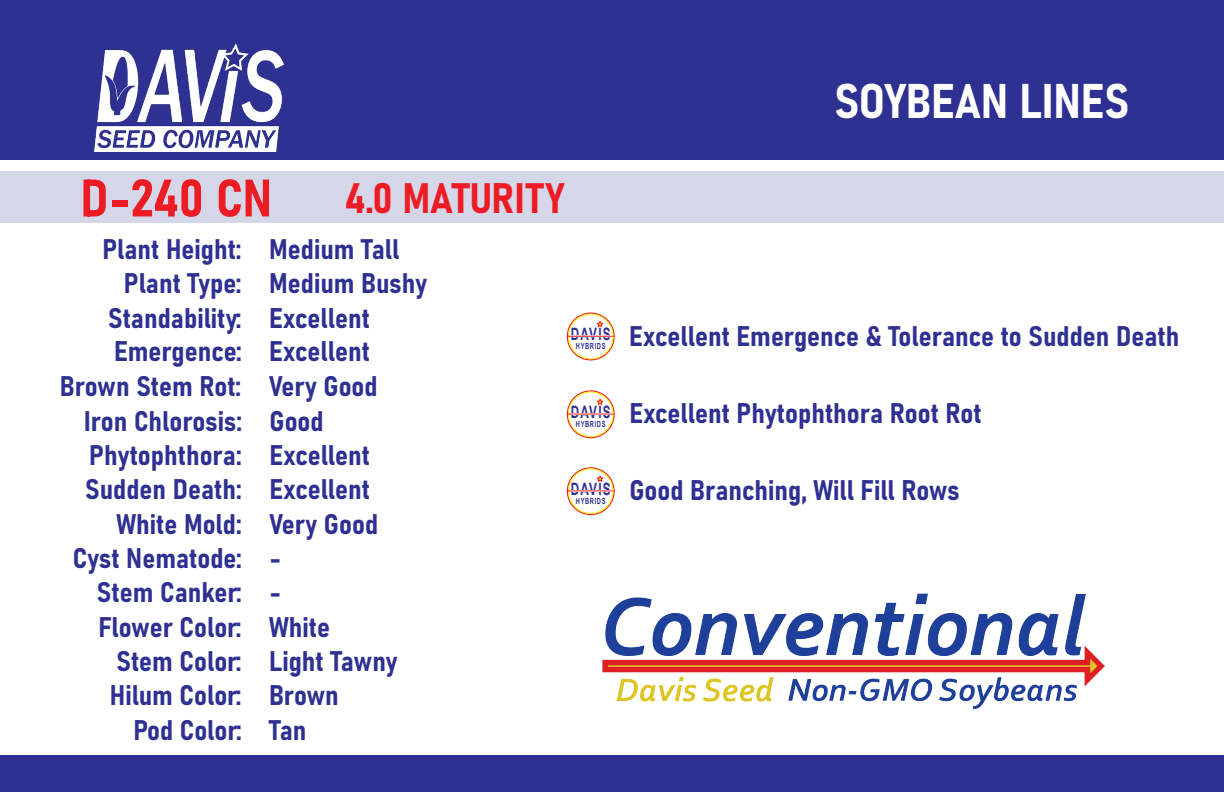
<style>
.page{position:relative;width:1224px;height:792px;background:#fff}
.page>*{position:absolute;margin:0;border:0;box-sizing:border-box;transform-origin:0 0}
.t1{font:52px "Bahnschrift";color:#ed1c24}
.t2{font:48px "Bahnschrift";color:#fff}
.t3{font:42px "Bahnschrift";color:#ed1c24}
.t4{font:28px "Bahnschrift";color:#2e3092}
.t5{font:700 17px "Arial";letter-spacing:.105em;color:#2e3092;scale:.69 1}
.t6{font:700 8.4px "Arial";letter-spacing:.105em;color:#2e3092;scale:.69 1}
</style>
<div class="page">
<img style="left:602px;top:593px;width:502px;height:116px">
<div style="left:0;top:171px;width:1224px;height:52px;background:#d6d6e9"></div>
<div style="left:0;top:0;width:1224px;height:160px;background:#2e3192"></div>
<img style="left:95px;top:43px;width:189px;height:108px">
<div style="left:0;top:755px;width:1224px;height:37px;background:#2e3192"></div>
<svg style="left:566px;top:312px;width:49px;height:49px"></svg>
<div style="left:566px;top:312px;width:49px;height:49px;border:1px solid #fff;border-radius:50%"></div>
<div style="left:567px;top:313px;width:48px;height:47px;border:1px solid #ee1d23;border-radius:50%"></div>
<div style="left:568px;top:314px;width:46px;height:45px;border:1px solid #fff101;border-radius:50%"></div>
<hr style="left:571px;top:335px;width:40px;height:1px;background:#fff">
<hr style="left:567px;top:336px;width:47px;height:1px;background:#ee1d23">
<svg style="left:597px;top:321px;width:7px;height:6px"></svg>
<svg style="left:566px;top:390px;width:49px;height:49px"></svg>
<div style="left:567px;top:390px;width:48px;height:48px;border:1px solid #ee1d23;border-radius:50%"></div>
<div style="left:568px;top:392px;width:46px;height:45px;border:1px solid #fff101;border-radius:50%"></div>
<hr style="left:571px;top:413px;width:40px;height:1px;background:#fff">
<hr style="left:567px;top:414px;width:47px;height:1px;background:#ee1d23">
<svg style="left:597px;top:398px;width:7px;height:7px"></svg>
<svg style="left:566px;top:467px;width:49px;height:49px"></svg>
<div style="left:567px;top:467px;width:48px;height:48px;border:1px solid #ee1d23;border-radius:50%"></div>
<div style="left:568px;top:468px;width:46px;height:46px;border:1px solid #fff101;border-radius:50%"></div>
<hr style="left:571px;top:490px;width:40px;height:1px;background:#fff">
<hr style="left:567px;top:491px;width:47px;height:1px;background:#ee1d23">
<svg style="left:597px;top:475px;width:7px;height:7px"></svg>
<p class="t2" style="left:835px;top:65px;width:296px">SOYBEAN LINES</p>
<p class="t1" style="left:80px;top:159px;width:193px">D-240 CN</p>
<p class="t3" style="left:344px;top:167px;width:221px">4.0 MATURITY</p>
<p class="t4" style="left:102px;top:228px;width:141px">Plant Height:</p>
<p class="t4" style="left:269px;top:228px;width:132px">Medium Tall</p>
<p class="t4" style="left:124px;top:262px;width:119px">Plant Type:</p>
<p class="t4" style="left:269px;top:262px;width:159px">Medium Bushy</p>
<p class="t4" style="left:108px;top:296px;width:135px">Standability:</p>
<p class="t4" style="left:269px;top:296px;width:102px">Excellent</p>
<p class="t4" style="left:114px;top:330px;width:129px">Emergence:</p>
<p class="t4" style="left:269px;top:330px;width:102px">Excellent</p>
<p class="t4" style="left:60px;top:365px;width:183px">Brown Stem Rot:</p>
<p class="t4" style="left:269px;top:365px;width:110px">Very Good</p>
<p class="t4" style="left:84px;top:400px;width:159px">Iron Chlorosis:</p>
<p class="t4" style="left:269px;top:400px;width:56px">Good</p>
<p class="t4" style="left:89px;top:434px;width:154px">Phytophthora:</p>
<p class="t4" style="left:269px;top:434px;width:102px">Excellent</p>
<p class="t4" style="left:85px;top:468px;width:158px">Sudden Death:</p>
<p class="t4" style="left:269px;top:468px;width:102px">Excellent</p>
<p class="t4" style="left:117px;top:503px;width:127px">White Mold:</p>
<p class="t4" style="left:269px;top:503px;width:110px">Very Good</p>
<p class="t4" style="left:73px;top:537px;width:170px">Cyst Nematode:</p>
<p class="t4" style="left:269px;top:537px;width:13px">-</p>
<p class="t4" style="left:97px;top:571px;width:146px">Stem Canker:</p>
<p class="t4" style="left:269px;top:571px;width:13px">-</p>
<p class="t4" style="left:99px;top:606px;width:144px">Flower Color:</p>
<p class="t4" style="left:269px;top:606px;width:62px">White</p>
<p class="t4" style="left:116px;top:640px;width:126px">Stem Color:</p>
<p class="t4" style="left:269px;top:640px;width:130px">Light Tawny</p>
<p class="t4" style="left:110px;top:674px;width:133px">Hilum Color:</p>
<p class="t4" style="left:269px;top:674px;width:71px">Brown</p>
<p class="t4" style="left:134px;top:709px;width:110px">Pod Color:</p>
<p class="t4" style="left:269px;top:709px;width:39px">Tan</p>
<p class="t5" style="left:571px;top:322px;width:59px">DAVIS</p>
<p class="t6" style="left:576px;top:340px;width:44px">HYBRIDS</p>
<p class="t5" style="left:571px;top:400px;width:59px">DAVIS</p>
<p class="t6" style="left:576px;top:418px;width:44px">HYBRIDS</p>
<p class="t5" style="left:571px;top:477px;width:59px">DAVIS</p>
<p class="t6" style="left:576px;top:495px;width:44px">HYBRIDS</p>
<p class="t4" style="left:629px;top:314px;width:552px">Excellent Emergence &amp; Tolerance to Sudden Death</p>
<p class="t4" style="left:629px;top:392px;width:354px">Excellent Phytophthora Root Rot</p>
<p class="t4" style="left:629px;top:469px;width:332px">Good Branching, Will Fill Rows</p>
</div>
